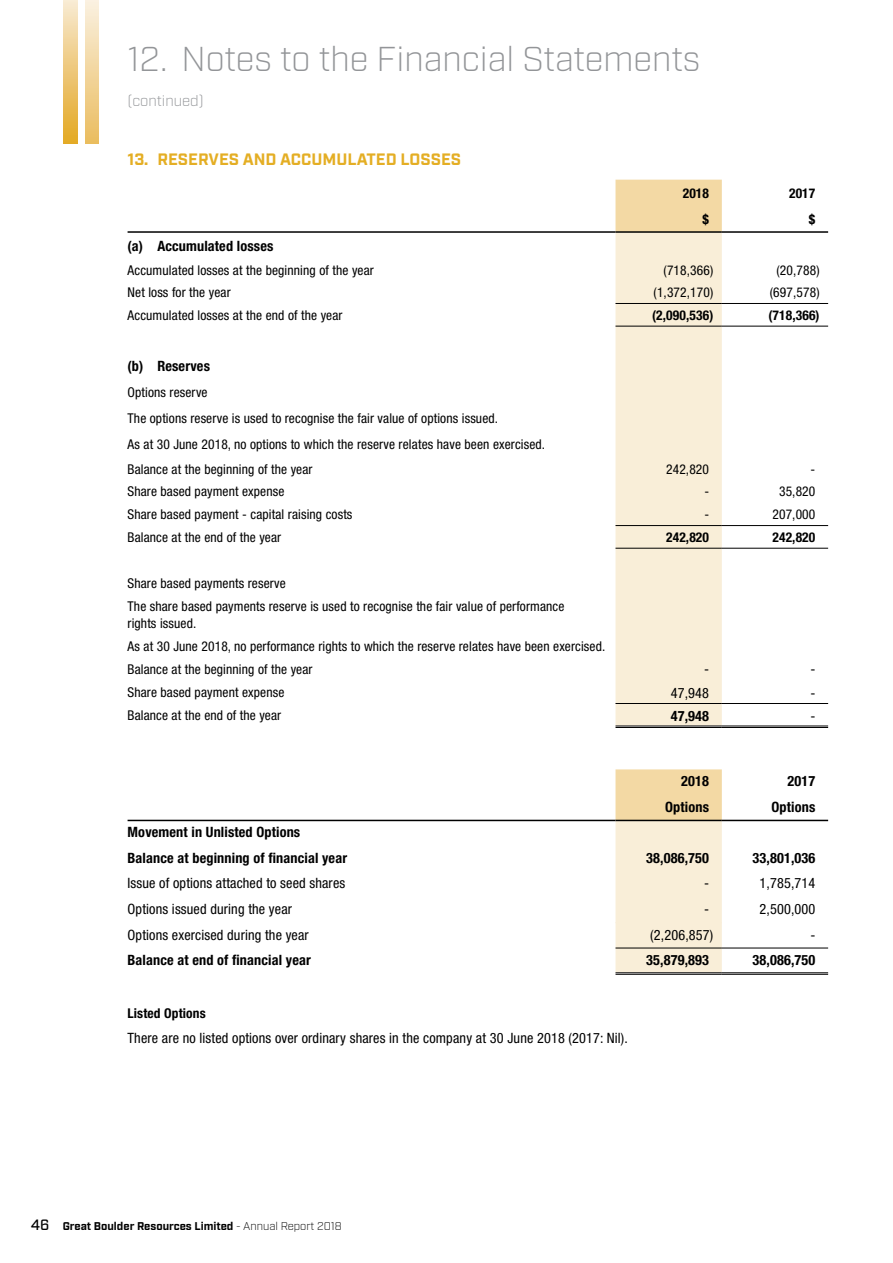
<style>
.page{position:relative;width:893px;height:1263px;background:#fff}
.page>*{position:absolute;margin:0;border:0;box-sizing:border-box;transform-origin:0 0}
.t1{font:300 34.5px "Industry";color:#939598}
.t2{font:700 16.5px "Industry";color:#e4ae24}
.t3{font:300 15px "Industry";color:#939598}
.t4{font:condensed 14.25px "Helvetica Neue";letter-spacing:.01em;color:#000}
.t5{font:700 condensed 14.25px/25.5px "Helvetica Neue";letter-spacing:.01em;color:#000}
.t6{font:condensed 13.5px/26.2px "Helvetica Neue";letter-spacing:.01em;color:#000}
.t7{font:700 condensed 13.5px "Helvetica Neue";letter-spacing:.01em;color:#000}
.t8{font:700 11.25px "Industry";color:#000}
.s1{font-weight:500;font-size:15px}
.s2{font-weight:300}
</style>
<div class="page">
<div style="left:615px;top:180px;width:107px;height:51px;background:#f3d9a4"></div>
<div style="left:615px;top:233px;width:107px;height:493px;background:#f9eed8"></div>
<hr style="left:615px;top:726px;width:107px;height:1px;background:#000">
<hr style="left:615px;top:727px;width:107px;height:1px;background:#000">
<hr style="left:722px;top:726px;width:106px;height:1px;background:#000">
<hr style="left:722px;top:727px;width:106px;height:1px;background:#000">
<hr style="left:128px;top:231px;width:487px;height:2px;background:#000">
<hr style="left:615px;top:231px;width:107px;height:2px;background:#000">
<hr style="left:722px;top:231px;width:106px;height:2px;background:#000">
<hr style="left:615px;top:703px;width:107px;height:1px;background:#000">
<hr style="left:722px;top:703px;width:106px;height:1px;background:#000">
<hr style="left:615px;top:525px;width:107px;height:1px;background:#000">
<hr style="left:722px;top:525px;width:106px;height:1px;background:#000">
<hr style="left:615px;top:548px;width:107px;height:1px;background:#000">
<hr style="left:722px;top:548px;width:106px;height:1px;background:#000">
<hr style="left:615px;top:303px;width:107px;height:1px;background:#000">
<hr style="left:722px;top:303px;width:106px;height:1px;background:#000">
<hr style="left:615px;top:326px;width:107px;height:1px;background:#000">
<hr style="left:722px;top:326px;width:106px;height:1px;background:#000">
<svg style="left:615px;top:769px;width:107px;height:203px;background:#f6e7ca"></svg>
<hr style="left:128px;top:820px;width:487px;height:1px;background:#000">
<hr style="left:615px;top:820px;width:107px;height:1px;background:#000">
<hr style="left:722px;top:820px;width:106px;height:1px;background:#000">
<hr style="left:615px;top:972px;width:107px;height:1px;background:#000">
<hr style="left:615px;top:974px;width:107px;height:1px;background:#000">
<hr style="left:722px;top:972px;width:106px;height:1px;background:#000">
<hr style="left:722px;top:974px;width:106px;height:1px;background:#000">
<hr style="left:615px;top:948px;width:107px;height:1px;background:#000">
<hr style="left:722px;top:948px;width:106px;height:1px;background:#000">
<hr style="left:615px;top:922px;width:107px;height:1px;background:#f9eed8">
<svg style="left:64px;top:0;width:13px;height:143px;background:#edc879"></svg>
<svg style="left:85px;top:0;width:14px;height:143px;background:#f2d69f"></svg>
<h1 class="t1" style="left:128px;top:38px;width:574px">12. Notes to the Financial Statements</h1>
<p class="t3" style="left:128px;top:92px;width:78px">(continued)</p>
<p class="t2" style="left:128px;top:150px;width:335px">13. RESERVES AND ACCUMULATED LOSSES</p>
<p class="t7" style="left:683px;top:185px;width:28px">2018</p>
<p class="t7" style="left:789px;top:185px;width:28px">2017</p>
<p class="t7" style="left:703px;top:211px;width:8px">$</p>
<p class="t7" style="left:809px;top:211px;width:8px">$</p>
<p class="t5" style="left:128px;top:233px;width:147px">(a) Accumulated losses</p>
<p class="t6" style="left:128px;top:257px;width:248px">Accumulated losses at the beginning of the year</p>
<p class="t6" style="left:664px;top:257px;width:51px">(718,366)</p>
<p class="t6" style="left:776px;top:257px;width:45px">(20,788)</p>
<p class="t6" style="left:128px;top:279px;width:105px">Net loss for the year</p>
<p class="t6" style="left:654px;top:279px;width:61px">(1,372,170)</p>
<p class="t6" style="left:770px;top:279px;width:51px">(697,578)</p>
<p class="t6" style="left:128px;top:302px;width:216px">Accumulated losses at the end of the year</p>
<p class="t7" style="left:652px;top:307px;width:63px">(2,090,536)</p>
<p class="t7" style="left:768px;top:307px;width:53px">(718,366)</p>
<p class="t5" style="left:128px;top:353px;width:84px">(b) Reserves</p>
<p class="t6" style="left:128px;top:379px;width:419px">Options reserve<br>The options reserve is used to recognise the fair value of options issued.<br>As at 30 June 2018, no options to which the reserve relates have been exercised.</p>
<p class="t6" style="left:128px;top:456px;width:186px">Balance at the beginning of the year</p>
<p class="t6" style="left:666px;top:456px;width:44px">242,820</p>
<p class="t6" style="left:811px;top:456px;width:6px">-</p>
<p class="t6" style="left:128px;top:478px;width:158px">Share based payment expense</p>
<p class="t6" style="left:704px;top:478px;width:6px">-</p>
<p class="t6" style="left:779px;top:478px;width:38px">35,820</p>
<p class="t6" style="left:128px;top:501px;width:226px">Share based payment - capital raising costs</p>
<p class="t6" style="left:704px;top:501px;width:6px">-</p>
<p class="t6" style="left:772px;top:501px;width:44px">207,000</p>
<p class="t6" style="left:128px;top:524px;width:155px">Balance at the end of the year</p>
<p class="t7" style="left:666px;top:529px;width:44px">242,820</p>
<p class="t7" style="left:772px;top:529px;width:44px">242,820</p>
<p class="t6" style="left:128px;top:572px;width:438px;line-height:23px">Share based payments reserve<br>The share based payments reserve is used to recognise the fair value of performance</p>
<p class="t6" style="left:128px;top:611px;width:479px;line-height:23.1px">rights issued.<br>As at 30 June 2018, no performance rights to which the reserve relates have been exercised.<br>Balance at the beginning of the year</p>
<p class="t4" style="left:704px;top:661px;width:7px">-</p>
<p class="t4" style="left:810px;top:661px;width:7px">-</p>
<p class="t6" style="left:128px;top:679px;width:158px">Share based payment expense</p>
<p class="t4" style="left:671px;top:684px;width:40px">47,948</p>
<p class="t4" style="left:810px;top:684px;width:7px">-</p>
<p class="t6" style="left:128px;top:702px;width:155px">Balance at the end of the year</p>
<p class="t5" style="left:671px;top:703px;width:40px">47,948</p>
<p class="t4" style="left:810px;top:707px;width:7px">-</p>
<p class="t5" style="left:128px;top:819px;width:221px">Movement in Unlisted Options<br>Balance at beginning of financial year</p>
<p class="t5" style="left:681px;top:768px;width:29px">2018</p>
<p class="t5" style="left:788px;top:768px;width:29px">2017</p>
<p class="t5" style="left:665px;top:794px;width:45px">Options</p>
<p class="t5" style="left:771px;top:794px;width:45px">Options</p>
<p class="t5" style="left:646px;top:845px;width:64px">38,086,750</p>
<p class="t5" style="left:752px;top:845px;width:64px">33,801,036</p>
<p class="t4" style="left:128px;top:875px;width:219px">Issue of options attached to seed shares</p>
<p class="t4" style="left:704px;top:875px;width:7px">-</p>
<p class="t4" style="left:759px;top:875px;width:57px">1,785,714</p>
<p class="t4" style="left:128px;top:901px;width:166px">Options issued during the year</p>
<p class="t4" style="left:704px;top:901px;width:7px">-</p>
<p class="t4" style="left:759px;top:901px;width:57px">2,500,000</p>
<p class="t4" style="left:128px;top:926px;width:183px">Options exercised during the year</p>
<p class="t4" style="left:650px;top:926px;width:65px">(2,206,857)</p>
<p class="t4" style="left:810px;top:926px;width:7px">-</p>
<p class="t5" style="left:128px;top:947px;width:185px">Balance at end of financial year</p>
<p class="t5" style="left:646px;top:947px;width:64px">35,879,893</p>
<p class="t5" style="left:752px;top:947px;width:64px">38,086,750</p>
<p class="t7" style="left:128px;top:1005px;width:80px">Listed Options</p>
<p class="t4" style="left:128px;top:1030px;width:502px">There are no listed options over ordinary shares in the company at 30 June 2018 (2017: Nil).</p>
<p class="t8" style="left:31px;top:1219px;width:312px"><span class="s1">46</span> Great Boulder Resources Limited <span class="s2">- Annual Report 2018</span></p>
</div>
